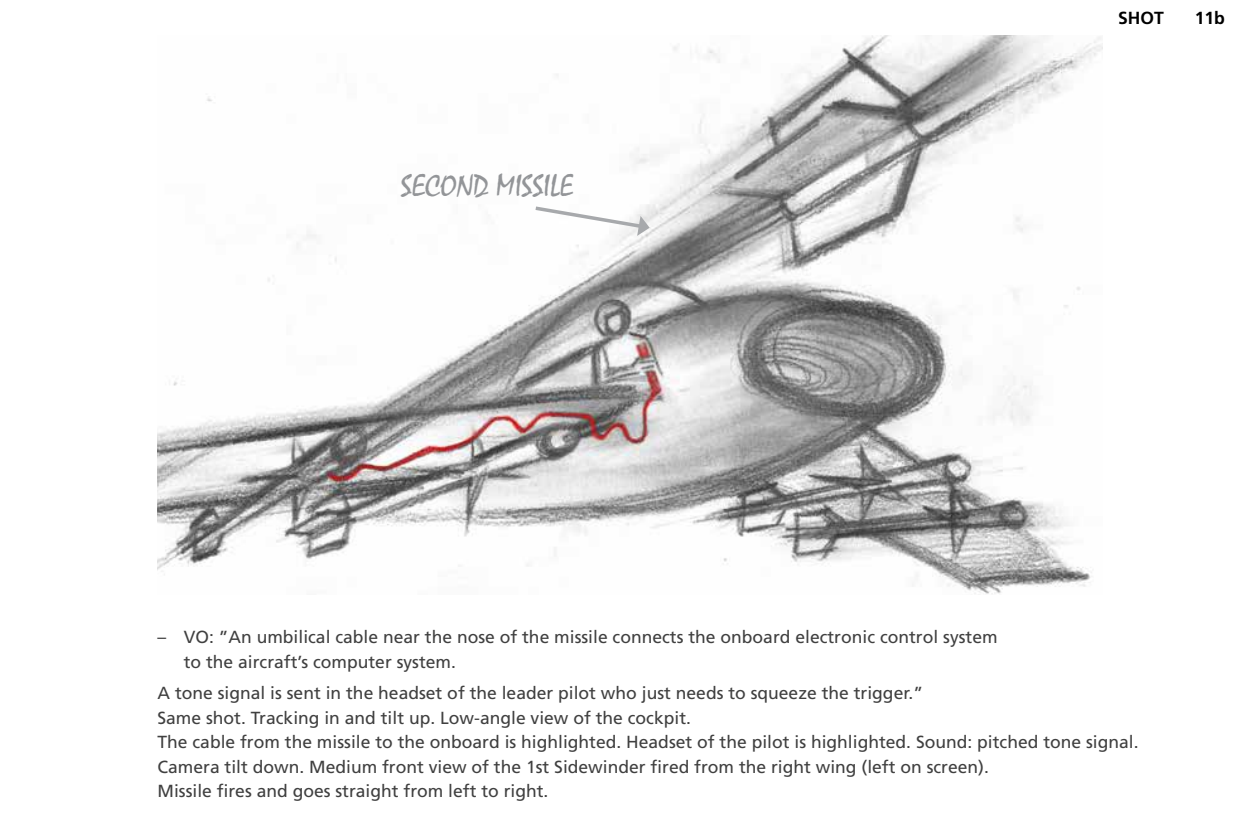
<style>
.page{position:relative;width:1260px;height:840px;background:#fff}
.page>*{position:absolute;margin:0;border:0;box-sizing:border-box;transform-origin:0 0}
.t1{font:31.5px "Mistral";color:#939598}
.t2{font:17.5px/24.5px "Frutiger LT Pro";color:#404040}
.t3{font:700 17.5px "Frutiger LT Pro";color:#000}
</style>
<div class="page">
<img style="left:158px;top:35px;width:944px;height:559px">
<svg style="left:532px;top:204px;width:118px;height:32px"></svg>
<h1 class="t1" style="left:401px;top:168px;width:174px">SECOND MISSILE</h1>
<p class="t3" style="left:1118px;top:8px;width:47px">SHOT</p>
<p class="t3" style="left:1195px;top:8px;width:32px">11b</p>
<p class="t2" style="left:184px;top:625px;width:815px;text-indent:-26px">– VO: ”An umbilical cable near the nose of the missile connects the onboard electronic control system to the aircraft’s computer system.</p>
<p class="t2" style="left:158px;top:681px;width:983px">A tone signal is sent in the headset of the leader pilot who just needs to squeeze the trigger.”<br>Same shot. Tracking in and tilt up. Low-angle view of the cockpit.<br>The cable from the missile to the onboard is highlighted. Headset of the pilot is highlighted. Sound: pitched tone signal.<br>Camera tilt down. Medium front view of the 1st Sidewinder fired from the right wing (left on screen).<br>Missile fires and goes straight from left to right.</p>
</div>
